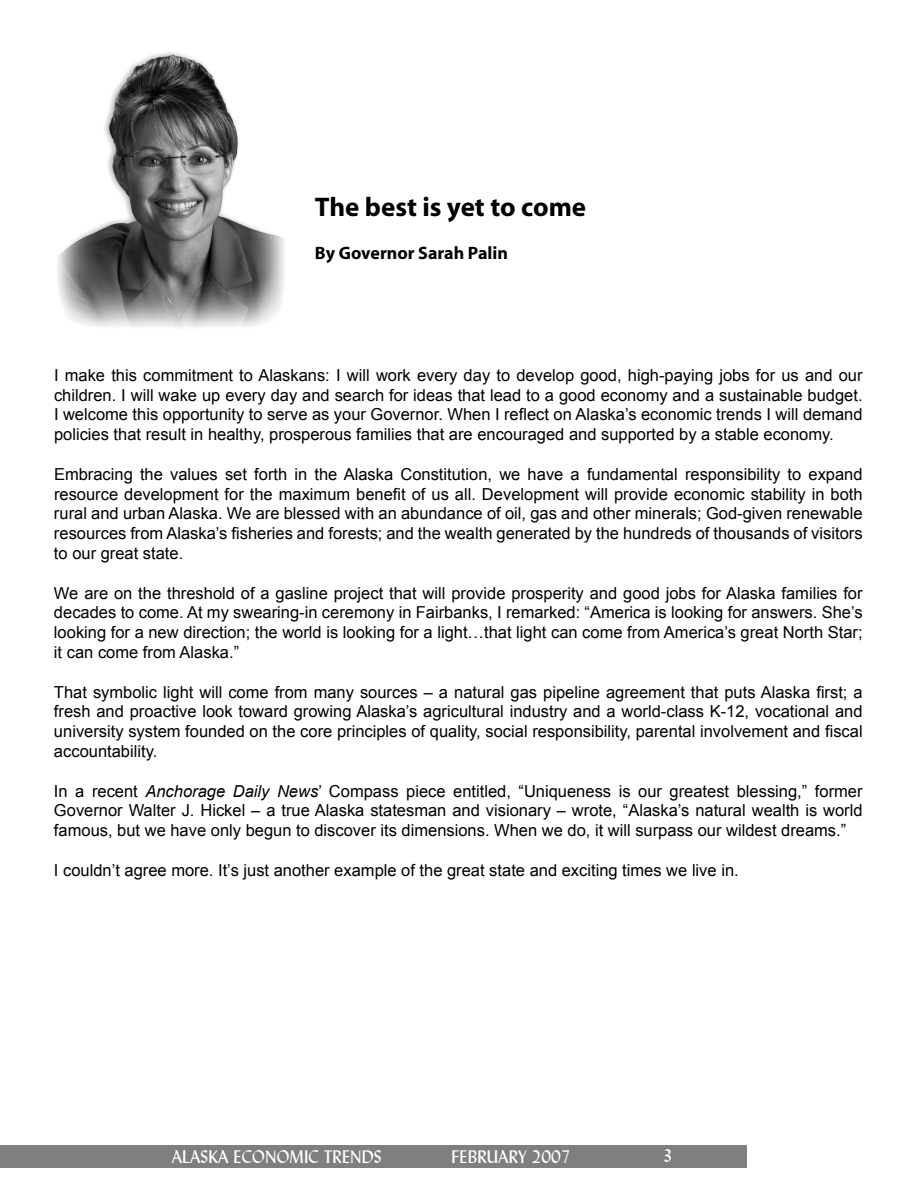
<style>
.page{position:relative;width:918px;height:1188px;background:#fff}
.page>*{position:absolute;margin:0;border:0;box-sizing:border-box;transform-origin:0 0}
.t1{font:700 27px "Myriad";color:#000}
.t2{font:18px "Lydian BT";color:#fff}
.t3{font:700 18px "Myriad";color:#000}
.t4{font:16.5px/19.8px "Arial";color:#000;text-align:justify}
.s1{font-style:italic}
</style>
<div class="page">
<div style="left:0;top:1145px;width:746px;height:23px;background:#7f7f7f"></div>
<img style="left:57px;top:52px;width:227px;height:276px">
<h1 class="t1" style="left:315px;top:197px;width:273px">The best is yet to come</h1>
<p class="t3" style="left:315px;top:247px;width:195px">By Governor Sarah Palin</p>
<p class="t4" style="left:54px;top:365px;width:810px">I make this commitment to Alaskans: I will work every day to develop good, high-paying jobs for us and our children. I will wake up every day and search for ideas that lead to a good economy and a sustainable budget.<br>I welcome this opportunity to serve as your Governor. When I reflect on Alaska’s economic trends I will demand policies that result in healthy, prosperous families that are encouraged and supported by a stable economy.</p>
<p class="t4" style="left:54px;top:464px;width:810px">Embracing the values set forth in the Alaska Constitution, we have a fundamental responsibility to expand resource development for the maximum benefit of us all. Development will provide economic stability in both rural and urban Alaska. We are blessed with an abundance of oil, gas and other minerals; God-given renewable resources from Alaska’s fisheries and forests; and the wealth generated by the hundreds of thousands of visitors to our great state.</p>
<p class="t4" style="left:54px;top:583px;width:810px">We are on the threshold of a gasline project that will provide prosperity and good jobs for Alaska families for decades to come. At my swearing-in ceremony in Fairbanks, I remarked: “America is looking for answers. She’s looking for a new direction; the world is looking for a light…that light can come from America’s great North Star; it can come from Alaska.”</p>
<p class="t4" style="left:54px;top:682px;width:810px">That symbolic light will come from many sources – a natural gas pipeline agreement that puts Alaska first; a fresh and proactive look toward growing Alaska’s agricultural industry and a world-class K-12, vocational and university system founded on the core principles of quality, social responsibility, parental involvement and fiscal accountability.</p>
<p class="t4" style="left:54px;top:781px;width:810px">In a recent <span class="s1">Anchorage Daily News</span>’ Compass piece entitled, “Uniqueness is our greatest blessing,” former Governor Walter J. Hickel – a true Alaska statesman and visionary – wrote, “Alaska’s natural wealth is world famous, but we have only begun to discover its dimensions. When we do, it will surpass our wildest dreams.”</p>
<p class="t4" style="left:54px;top:860px;width:686px">I couldn’t agree more. It’s just another example of the great state and exciting times we live in.</p>
<p class="t2" style="left:172px;top:1146px;width:211px">ALASKA ECONOMIC TRENDS</p>
<p class="t2" style="left:452px;top:1146px;width:121px">FEBRUARY 2007</p>
<p class="t2" style="left:663px;top:1145px;width:11px">3</p>
</div>
